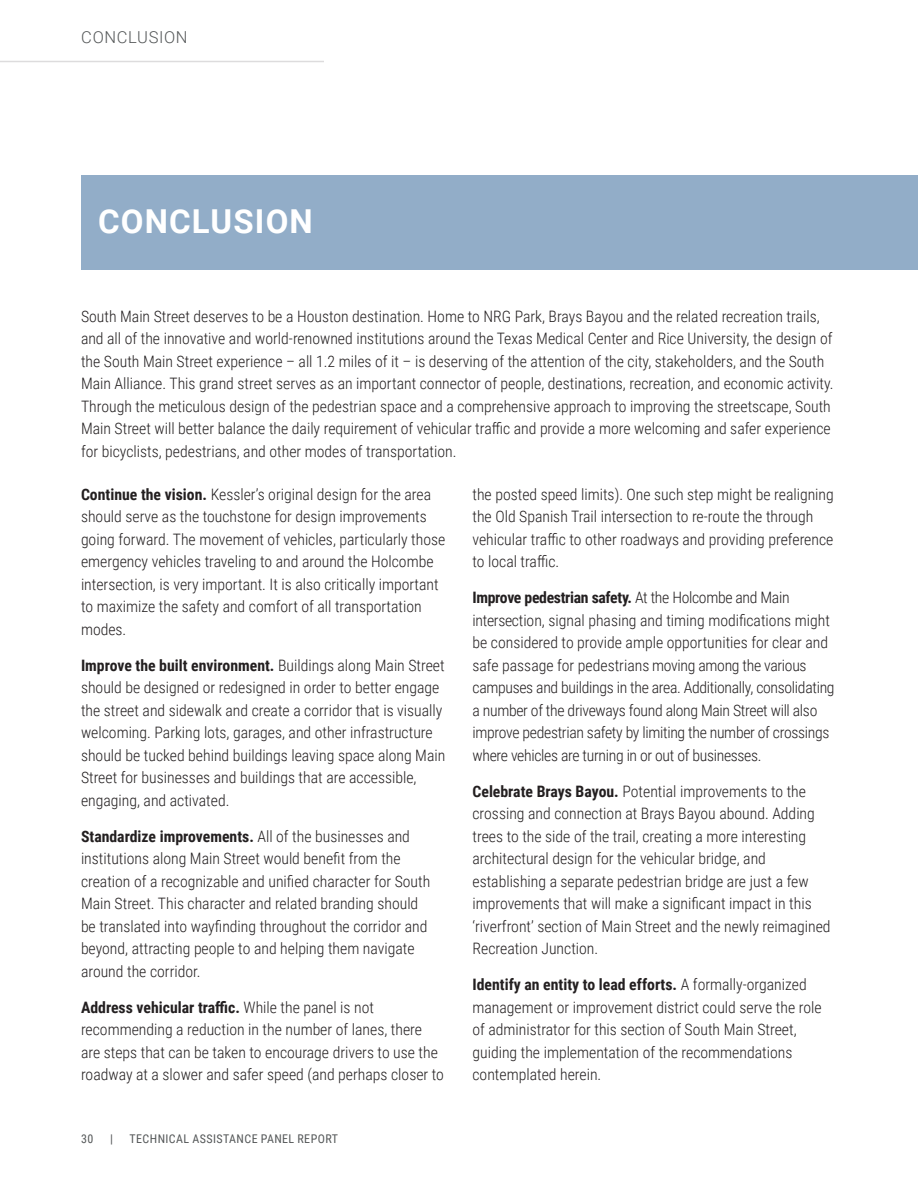
<style>
.page{position:relative;width:918px;height:1188px;background:#fff}
.page>*{position:absolute;margin:0;border:0;box-sizing:border-box;transform-origin:0 0}
.t1{font:700 33px "Roboto";letter-spacing:.035em;color:#fff}
.Section_Heading{font:300 16.5px "Roboto";letter-spacing:.04em;color:#545758}
.H2_1{font:300 15.75px/22.5px "Roboto Condensed";color:#231f20}
.H2_1-2{font:300 15.75px/22.5px "Roboto Condensed";letter-spacing:-.02em;color:#231f20}
.t2{font:12px "Roboto Condensed";letter-spacing:.035em;color:#545758}
.s1{font-weight:700}
</style>
<div class="page">
<hr style="left:0;top:61px;width:324px;height:1px;background:#dddcdd">
<div style="left:81px;top:176px;width:837px;height:94px;background:#92adc8"></div>
<p class="Section_Heading" style="left:81px;top:26px;width:108px">CONCLUSION</p>
<h1 class="t1" style="left:98px;top:199px;width:216px">CONCLUSION</h1>
<p class="H2_1" style="left:81px;top:304px;width:754px">South Main Street deserves to be a Houston destination. Home to NRG Park, Brays Bayou and the related recreation trails, and all of the innovative and world-renowned institutions around the Texas Medical Center and Rice University, the design of the South Main Street experience – all 1.2 miles of it – is deserving of the attention of the city, stakeholders, and the South Main Alliance. This grand street serves as an important connector of people, destinations, recreation, and economic activity.<br>Through the meticulous design of the pedestrian space and a comprehensive approach to improving the streetscape, South Main Street will better balance the daily requirement of vehicular traffic and provide a more welcoming and safer experience for bicyclists, pedestrians, and other modes of transportation.</p>
<p class="H2_1" style="left:81px;top:483px;width:366px"><span class="s1">Continue the vision.</span> Kessler’s original design for the area should serve as the touchstone for design improvements going forward. The movement of vehicles, particularly those emergency vehicles traveling to and around the Holcombe intersection, is very important. It is also critically important to maximize the safety and comfort of all transportation modes.</p>
<p class="H2_1" style="left:81px;top:654px;width:366px"><span class="s1">Improve the built environment.</span> Buildings along Main Street should be designed or redesigned in order to better engage the street and sidewalk and create a corridor that is visually welcoming. Parking lots, garages, and other infrastructure should be tucked behind buildings leaving space along Main Street for businesses and buildings that are accessible, engaging, and activated.</p>
<p class="H2_1" style="left:81px;top:825px;width:351px"><span class="s1">Standardize improvements.</span> All of the businesses and institutions along Main Street would benefit from the creation of a recognizable and unified character for South Main Street. This character and related branding should be translated into wayfinding throughout the corridor and beyond, attracting people to and helping them navigate around the corridor.</p>
<p class="H2_1" style="left:81px;top:996px;width:364px"><span class="s1">Address vehicular traffic.</span> While the panel is not recommending a reduction in the number of lanes, there are steps that can be taken to encourage drivers to use the roadway at a slower and safer speed (and perhaps closer to</p>
<p class="t2" style="left:81px;top:1130px;width:14px">30</p>
<p class="t2" style="left:110px;top:1130px;width:4px">|</p>
<p class="t2" style="left:130px;top:1130px;width:210px">TECHNICAL ASSISTANCE PANEL REPORT</p>
<p class="H2_1" style="left:472px;top:483px;width:363px">the posted speed limits). One such step might be realigning the Old Spanish Trail intersection to re-route the through vehicular traffic to other roadways and providing preference to local traffic.</p>
<p class="H2_1-2" style="left:472px;top:586px;width:364px"><span class="s1">Improve pedestrian safety.</span> At the Holcombe and Main intersection, signal phasing and timing modifications might be considered to provide ample opportunities for clear and safe passage for pedestrians moving among the various campuses and buildings in the area. Additionally, consolidating a number of the driveways found along Main Street will also improve pedestrian safety by limiting the number of crossings where vehicles are turning in or out of businesses.</p>
<p class="H2_1" style="left:472px;top:780px;width:360px"><span class="s1">Celebrate Brays Bayou.</span> Potential improvements to the crossing and connection at Brays Bayou abound. Adding trees to the side of the trail, creating a more interesting architectural design for the vehicular bridge, and establishing a separate pedestrian bridge are just a few improvements that will make a significant impact in this ‘riverfront’ section of Main Street and the newly reimagined Recreation Junction.</p>
<p class="H2_1" style="left:472px;top:973px;width:351px"><span class="s1">Identify an entity to lead efforts.</span> A formally-organized management or improvement district could serve the role of administrator for this section of South Main Street, guiding the implementation of the recommendations contemplated herein.</p>
</div>
